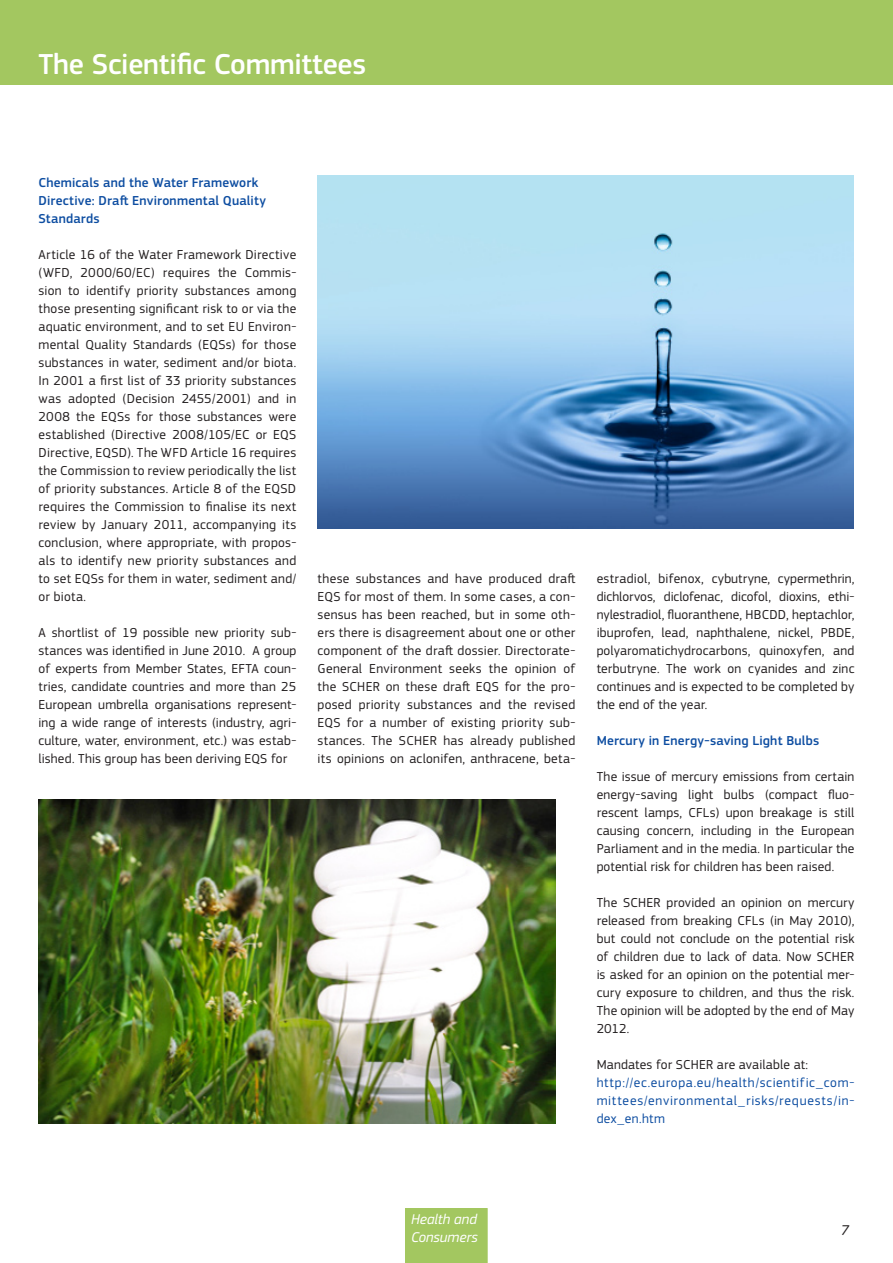
<style>
.page{position:relative;width:893px;height:1263px;background:#fff}
.page>*{position:absolute;margin:0;border:0;box-sizing:border-box;transform-origin:0 0}
.t1{font:500 30px "PF Square Sans Pro";letter-spacing:-.01em;color:#fff}
.t2{font:italic 14.7px/17.7px "PF Square Sans Pro";color:#fff}
.t3{font:italic 14.7px "PF Square Sans Pro";color:#231f20}
.Copytext{font:13.5px/18px "PF Square Sans Pro";letter-spacing:.015em;color:#231f20;text-align:justify}
.Copytext-2{font:500 13.5px/18px "PF Square Sans Pro";letter-spacing:.015em;color:#0d4da1}
.Copytext-3{font:13.5px/18px "PF Square Sans Pro";letter-spacing:.055em;color:#0d4da1;text-align:justify}
</style>
<div class="page">
<div style="left:0;top:0;width:893px;height:85px;background:#a3c760"></div>
<div style="left:405px;top:1208px;width:83px;height:55px;background:#a3c760"></div>
<img style="left:318px;top:176px;width:535px;height:353px">
<img style="left:39px;top:799px;width:517px;height:324px">
<div style="left:410px;top:1212px;width:73px;height:46px;border:1px solid #a3c760"></div>
<p class="t1" style="left:39px;top:47px;width:329px">The Scientific Committees</p>
<p class="Copytext-2" style="left:39px;top:174px;width:229px">Chemicals and the Water Framework<br>Directive: Draft Environmental Quality<br>Standards</p>
<p class="Copytext" style="left:39px;top:246px;width:259px">Article 16 of the Water Framework Directive (WFD, 2000/60/EC) requires the Commis&shy;sion to identify priority substances among those presenting significant risk to or via the aquatic environment, and to set EU Environ&shy;mental Quality Standards (EQSs) for those substances in water, sediment and/or biota.<br>In 2001 a first list of 33 priority substances was adopted (Decision 2455/2001) and in 2008 the EQSs for those substances were established (Directive 2008/105/EC or EQS Directive, EQSD). The WFD Article 16 requires the Commission to review periodically the list of priority substances. Article 8 of the EQSD requires the Commission to finalise its next review by January 2011, accompanying its conclusion, where appropriate, with propos&shy;als to identify new priority substances and to set EQSs for them in water, sediment and/ or biota.</p>
<p class="Copytext" style="left:39px;top:624px;width:259px">A shortlist of 19 possible new priority sub&shy;stances was identified in June 2010. A group of experts from Member States, EFTA coun&shy;tries, candidate countries and more than 25<br>European umbrella organisations represent&shy;ing a wide range of interests (industry, agri&shy;culture, water, environment, etc.) was estab&shy;lished. This group has been deriving EQS for</p>
<p class="Copytext" style="left:318px;top:570px;width:259px">these substances and have produced draft EQS for most of them. In some cases, a con&shy;sensus has been reached, but in some oth&shy;ers there is disagreement about one or other component of the draft dossier. Directorate-General Environment seeks the opinion of the SCHER on these draft EQS for the pro&shy;posed priority substances and the revised EQS for a number of existing priority sub&shy;stances. The SCHER has already published its opinions on aclonifen, anthracene, beta-</p>
<p class="Copytext" style="left:597px;top:570px;width:259px">estradiol, bifenox, cybutryne, cypermethrin, dichlorvos, diclofenac, dicofol, dioxins, ethi&shy;nylestradiol, fluoranthene, HBCDD, heptachlor, ibuprofen, lead, naphthalene, nickel, PBDE, polyaromatichydrocarbons, quinoxyfen, and terbutryne. The work on cyanides and zinc continues and is expected to be completed by the end of the year.</p>
<p class="Copytext-2" style="left:597px;top:732px;width:224px">Mercury in Energy-saving Light Bulbs</p>
<p class="Copytext" style="left:597px;top:768px;width:259px">The issue of mercury emissions from certain energy-saving light bulbs (compact fluo&shy;rescent lamps, CFLs) upon breakage is still causing concern, including in the European Parliament and in the media. In particular the potential risk for children has been raised.</p>
<p class="Copytext" style="left:597px;top:894px;width:259px">The SCHER provided an opinion on mercury released from breaking CFLs (in May 2010), but could not conclude on the potential risk of children due to lack of data. Now SCHER is asked for an opinion on the potential mer&shy;cury exposure to children, and thus the risk.<br>The opinion will be adopted by the end of May 2012.</p>
<p class="Copytext" style="left:597px;top:1056px;width:213px">Mandates for SCHER are available at:</p>
<p class="Copytext-3" style="left:597px;top:1074px;width:259px">http://ec.europa.eu/health/scientific_com&shy;mittees/environmental_risks/requests/in&shy;dex_en.htm</p>
<p class="t2" style="left:411px;top:1211px;width:68px">Health and<br>Consumers</p>
<p class="t3" style="left:841px;top:1221px;width:10px">7</p>
</div>
